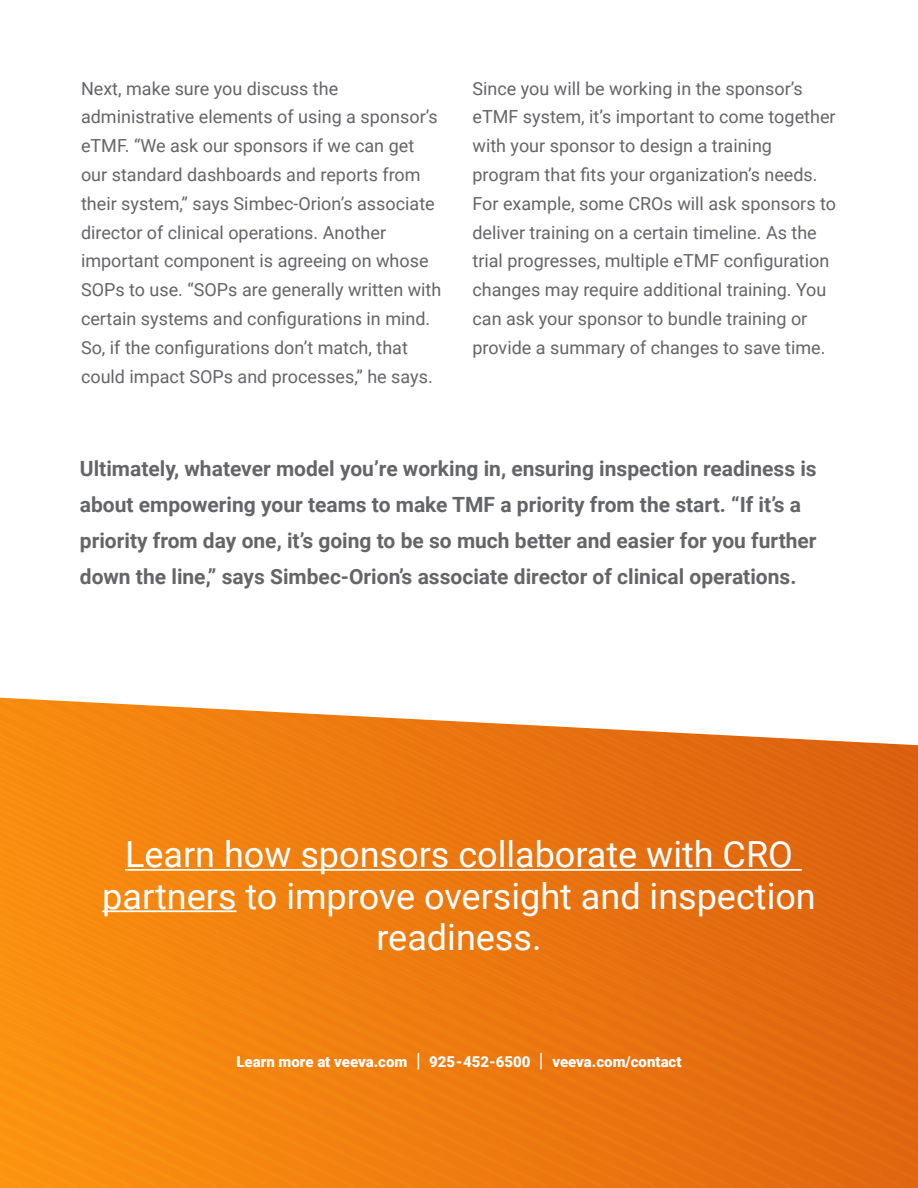
<style>
.page{position:relative;width:918px;height:1188px;background:#fff}
.page>*{position:absolute;margin:0;border:0;box-sizing:border-box;transform-origin:0 0}
.t1{font:36px/41.4px "Roboto";color:#fff;text-align:center}
.Paragraph_Style_1{font:700 21px/36px "Roboto";color:#636569}
.Paragraph_Style_1-2{font:18px/28.8px "Roboto";color:#636569}
.t2{font:900 15px "Roboto";color:#fff}
.s1{font-weight:400;font-size:19.5px}
</style>
<div class="page">
<svg style="left:0;top:698px;width:918px;height:490px;background:#ed801b"></svg>
<hr style="left:125px;top:869px;width:677px;height:2px;background:#fff">
<hr style="left:102px;top:910px;width:135px;height:2px;background:#fff">
<p class="Paragraph_Style_1-2" style="left:81px;top:73px;width:362px">Next, make sure you discuss the administrative elements of using a sponsor’s eTMF. “We ask our sponsors if we can get our standard dashboards and reports from their system,” says Simbec-Orion’s associate director of clinical operations. Another important component is agreeing on whose SOPs to use. “SOPs are generally written with certain systems and configurations in mind.<br>So, if the configurations don’t match, that could impact SOPs and processes,” he says.</p>
<p class="Paragraph_Style_1-2" style="left:472px;top:73px;width:365px">Since you will be working in the sponsor’s eTMF system, it’s important to come together with your sponsor to design a training program that fits your organization’s needs.<br>For example, some CROs will ask sponsors to deliver training on a certain timeline. As the trial progresses, multiple eTMF configuration changes may require additional training. You can ask your sponsor to bundle training or provide a summary of changes to save time.</p>
<p class="Paragraph_Style_1" style="left:80px;top:450px;width:738px">Ultimately, whatever model you’re working in, ensuring inspection readiness is about empowering your teams to make TMF a priority from the start. “If it’s a priority from day one, it’s going to be so much better and easier for you further down the line,” says Simbec-Orion’s associate director of clinical operations.</p>
<p class="t1" style="left:102px;top:832px;width:715px">Learn how sponsors collaborate with CRO partners to improve oversight and inspection readiness.</p>
<p class="t2" style="left:236px;top:1051px;width:447px">Learn more at veeva.com <span class="s1">|</span> 925-452-6500 <span class="s1">|</span> veeva.com/contact</p>
</div>
